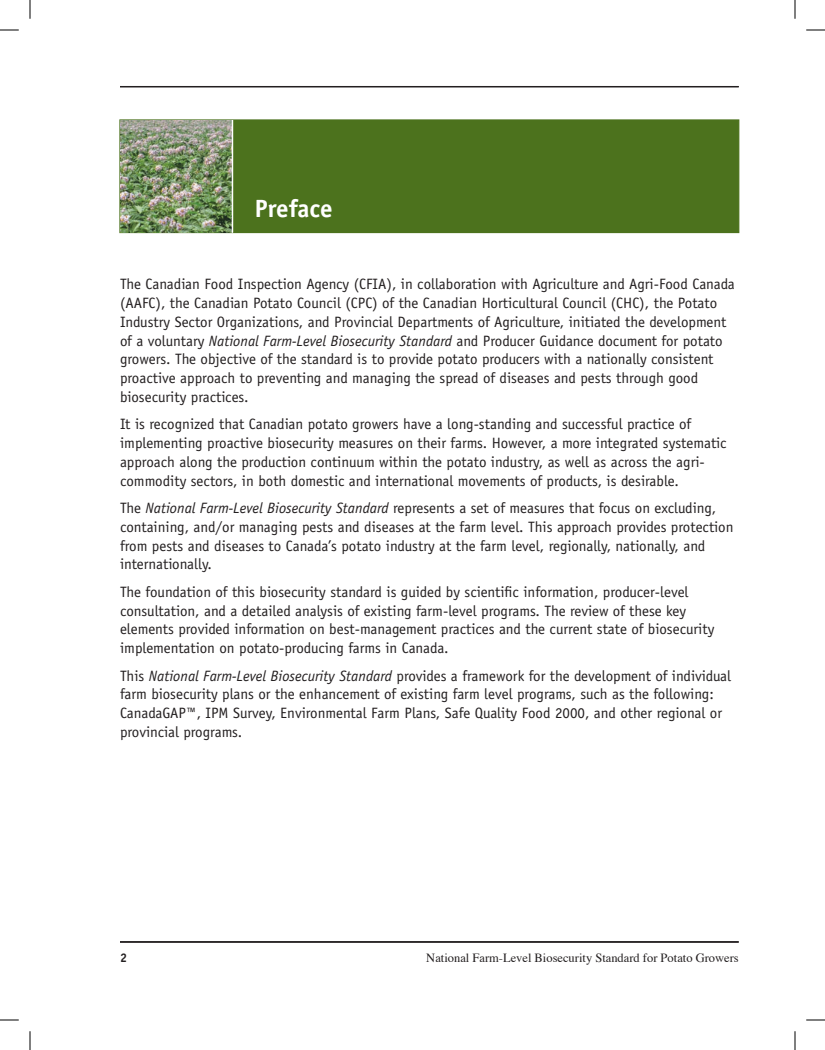
<style>
.page{position:relative;width:825px;height:1050px;background:#fff}
.page>*{position:absolute;margin:0;border:0;box-sizing:border-box;transform-origin:0 0}
.t1{font:700 25px "Officina Sans";color:#fff}
.t2{font:15px/18.8px "Officina Sans";color:#231f20}
.t3{font:12.5px "Times";color:#231f20}
.t4{font:700 12.5px "Officina Sans";color:#231f20}
.s1{font-style:italic}
</style>
<div class="page">
<hr style="left:120px;top:941px;width:619px;height:1px;background:#231f20">
<hr style="left:120px;top:86px;width:619px;height:1px;background:#231f20">
<hr style="left:120px;top:942px;width:619px;height:1px;background:#231f20">
<div style="left:119px;top:119px;width:620px;height:114px;background:#4c721d;border:1px solid #4c721d"></div>
<img style="left:120px;top:120px;width:112px;height:112px">
<hr style="left:232px;top:120px;width:1px;height:112px;background:#fff">
<svg style="left:0;top:29px;width:19px;height:2px"></svg>
<svg style="left:806px;top:29px;width:19px;height:2px"></svg>
<svg style="left:0;top:1019px;width:19px;height:2px"></svg>
<svg style="left:806px;top:1019px;width:19px;height:2px"></svg>
<svg style="left:29px;top:0;width:2px;height:19px"></svg>
<svg style="left:29px;top:1031px;width:2px;height:19px"></svg>
<svg style="left:794px;top:0;width:2px;height:19px"></svg>
<svg style="left:794px;top:1031px;width:2px;height:19px"></svg>
<h1 class="t1" style="left:255px;top:193px;width:79px">Preface</h1>
<p class="t2" style="left:120px;top:275px;width:616px">The Canadian Food Inspection Agency (CFIA), in collaboration with Agriculture and Agri-Food Canada (AAFC), the Canadian Potato Council (CPC) of the Canadian Horticultural Council (CHC), the Potato Industry Sector Organizations, and Provincial Departments of Agriculture, initiated the development of a voluntary <span class="s1">National Farm-Level Biosecurity Standard</span> and Producer Guidance document for potato growers. The objective of the standard is to provide potato producers with a nationally consistent proactive approach to preventing and managing the spread of diseases and pests through good biosecurity practices.</p>
<p class="t2" style="left:120px;top:415px;width:608px">It is recognized that Canadian potato growers have a long-standing and successful practice of implementing proactive biosecurity measures on their farms. However, a more integrated systematic approach along the production continuum within the potato industry, as well as across the agri&shy;commodity sectors, in both domestic and international movements of products, is desirable.</p>
<p class="t2" style="left:120px;top:499px;width:615px">The <span class="s1">National Farm-Level Biosecurity Standard</span> represents a set of measures that focus on excluding, containing, and/or managing pests and diseases at the farm level. This approach provides protection from pests and diseases to Canada’s potato industry at the farm level, regionally, nationally, and internationally.</p>
<p class="t2" style="left:120px;top:582px;width:596px">The foundation of this biosecurity standard is guided by scientific information, producer-level consultation, and a detailed analysis of existing farm-level programs. The review of these key elements provided information on best-management practices and the current state of biosecurity implementation on potato-producing farms in Canada.</p>
<p class="t2" style="left:120px;top:666px;width:613px">This <span class="s1">National Farm-Level Biosecurity Standard</span> provides a framework for the development of individual farm biosecurity plans or the enhancement of existing farm level programs, such as the following:<br>CanadaGAP™, IPM Survey, Environmental Farm Plans, Safe Quality Food 2000, and other regional or provincial programs.</p>
<p class="t4" style="left:120px;top:950px;width:8px">2</p>
<p class="t3" style="left:426px;top:946px;width:314px">National Farm-Level Biosecurity Standard for Potato Growers</p>
</div>
